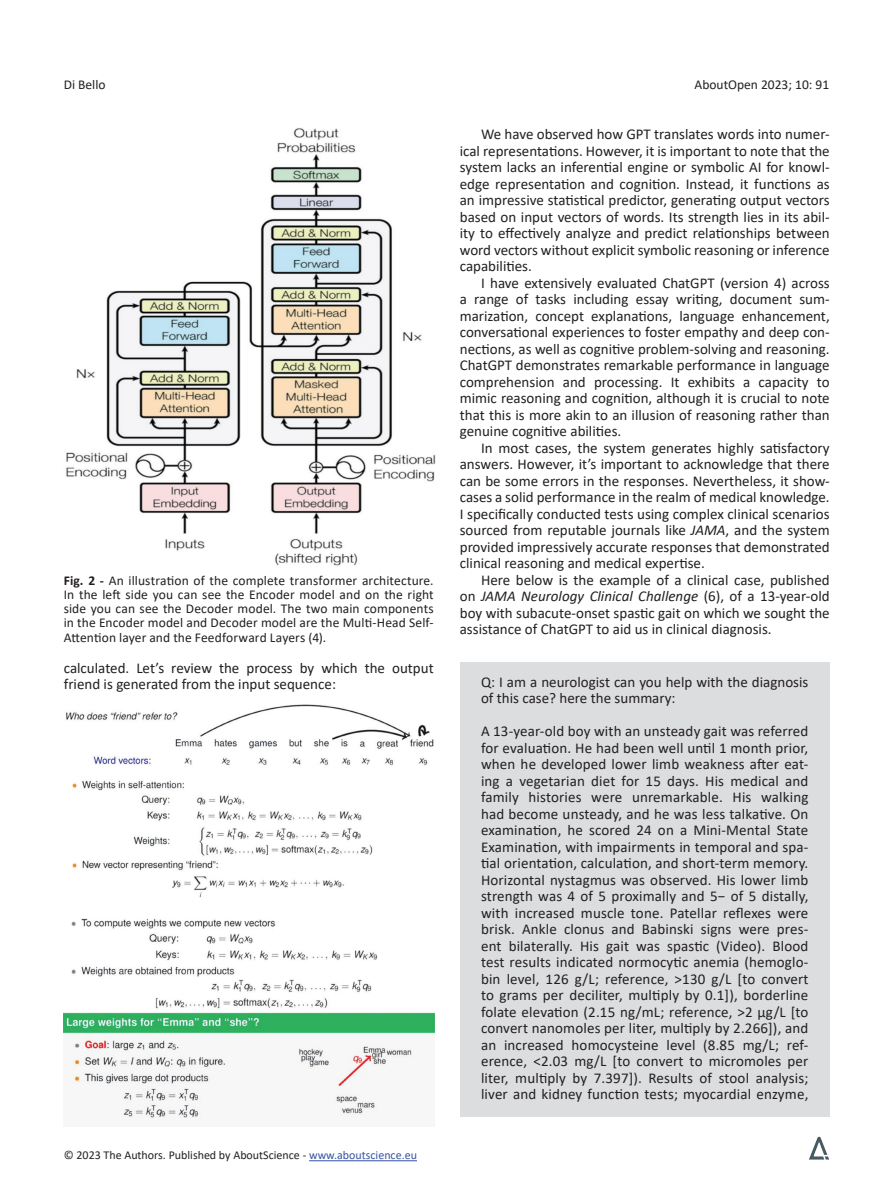
<style>
.page{position:relative;width:893px;height:1191px;background:#fff}
.page>*{position:absolute;margin:0;border:0;box-sizing:border-box;transform-origin:0 0}
.t1{font:15px/16.5px "Calibri";color:#231f20;text-align:justify}
.t2{font:13.5px/14.2px "Calibri";letter-spacing:.005em;color:#231f20;text-align:justify}
.t3{font:12px "Calibri";color:#231f20}
.s1{font-style:italic}
.s2{font-weight:700}
.s3{color:#3853a3}
</style>
<div class="page">
<hr style="left:309px;top:1160px;width:108px;height:1px;background:#3853a3">
<img style="left:809px;top:1136px;width:21px;height:24px">
<div style="left:460px;top:662px;width:370px;height:58px;background:#dcdddf"></div>
<div style="left:460px;top:711px;width:370px;height:405px;background:#dcdddf"></div>
<img style="left:66px;top:704px;width:368px;height:193px">
<img style="left:64px;top:918px;width:371px;height:200px">
<img style="left:66px;top:128px;width:370px;height:438px">
<p class="t2" style="left:64px;top:77px;width:43px">Di Bello</p>
<p class="t2" style="left:695px;top:77px;width:136px">AboutOpen 2023; 10: 91</p>
<p class="t1" style="left:460px;top:125px;width:371px;text-indent:21px">We have observed how GPT translates words into numer&shy;ical representations. However, it is important to note that the system lacks an inferential engine or symbolic AI for knowl&shy;edge representation and cognition. Instead, it functions as an impressive statistical predictor, generating output vectors based on input vectors of words. Its strength lies in its abil&shy;ity to effectively analyze and predict relationships between word vectors without explicit symbolic reasoning or inference capabilities.</p>
<p class="t1" style="left:460px;top:274px;width:371px;text-indent:21px">I have extensively evaluated ChatGPT (version 4) across a range of tasks including essay writing, document sum&shy;marization, concept explanations, language enhancement, conversational experiences to foster empathy and deep con&shy;nections, as well as cognitive problem-solving and reasoning.<br>ChatGPT demonstrates remarkable performance in language comprehension and processing. It exhibits a capacity to mimic reasoning and cognition, although it is crucial to note that this is more akin to an illusion of reasoning rather than genuine cognitive abilities.</p>
<p class="t1" style="left:460px;top:439px;width:371px;text-indent:21px">In most cases, the system generates highly satisfactory answers. However, it’s important to acknowledge that there can be some errors in the responses. Nevertheless, it show&shy;cases a solid performance in the realm of medical knowledge.<br>I specifically conducted tests using complex clinical scenarios sourced from reputable journals like <span class="s1">JAMA</span>, and the system provided impressively accurate responses that demonstrated clinical reasoning and medical expertise.</p>
<p class="t1" style="left:460px;top:571px;width:371px;text-indent:21px">Here below is the example of a clinical case, published on <span class="s1">JAMA Neurology Clinical Challenge</span> (6), of a 13-year-old boy with subacute-onset spastic gait on which we sought the assistance of ChatGPT to aid us in clinical diagnosis.</p>
<p class="t1" style="left:481px;top:673px;width:329px">Q: I am a neurologist can you help with the diagnosis of this case? here the summary:</p>
<p class="t1" style="left:481px;top:722px;width:329px">A 13-year-old boy with an unsteady gait was referred for evaluation. He had been well until 1 month prior, when he developed lower limb weakness after eat&shy;ing a vegetarian diet for 15 days. His medical and family histories were unremarkable. His walking had become unsteady, and he was less talkative. On examination, he scored 24 on a Mini-Mental State Examination, with impairments in temporal and spa&shy;tial orientation, calculation, and short-term memory.<br>Horizontal nystagmus was observed. His lower limb strength was 4 of 5 proximally and 5− of 5 distally, with increased muscle tone. Patellar reflexes were brisk. Ankle clonus and Babinski signs were pres&shy;ent bilaterally. His gait was spastic (Video). Blood test results indicated normocytic anemia (hemoglo&shy;bin level, 126 g/L; reference, &gt;130 g/L [to convert to grams per deciliter, multiply by 0.1]), borderline folate elevation (2.15 ng/mL; reference, &gt;2 μg/L [to convert nanomoles per liter, multiply by 2.266]), and an increased homocysteine level (8.85 mg/L; ref&shy;erence, &lt;2.03 mg/L [to convert to micromoles per liter, multiply by 7.397]). Results of stool analysis; liver and kidney function tests; myocardial enzyme,</p>
<p class="t2" style="left:64px;top:572px;width:371px"><span class="s2">Fig. 2 -</span> An illustration of the complete transformer architecture.<br>In the left side you can see the Encoder model and on the right side you can see the Decoder model. The two main components in the Encoder model and Decoder model are the Multi-Head Self-Attention layer and the Feedforward Layers (4).</p>
<p class="t1" style="left:64px;top:659px;width:371px">calculated. Let’s review the process by which the output friend is generated from the input sequence:</p>
<p class="t3" style="left:64px;top:1147px;width:355px">© 2023 The Authors. Published by AboutScience - <span class="s3">www.aboutscience.eu</span></p>
</div>
